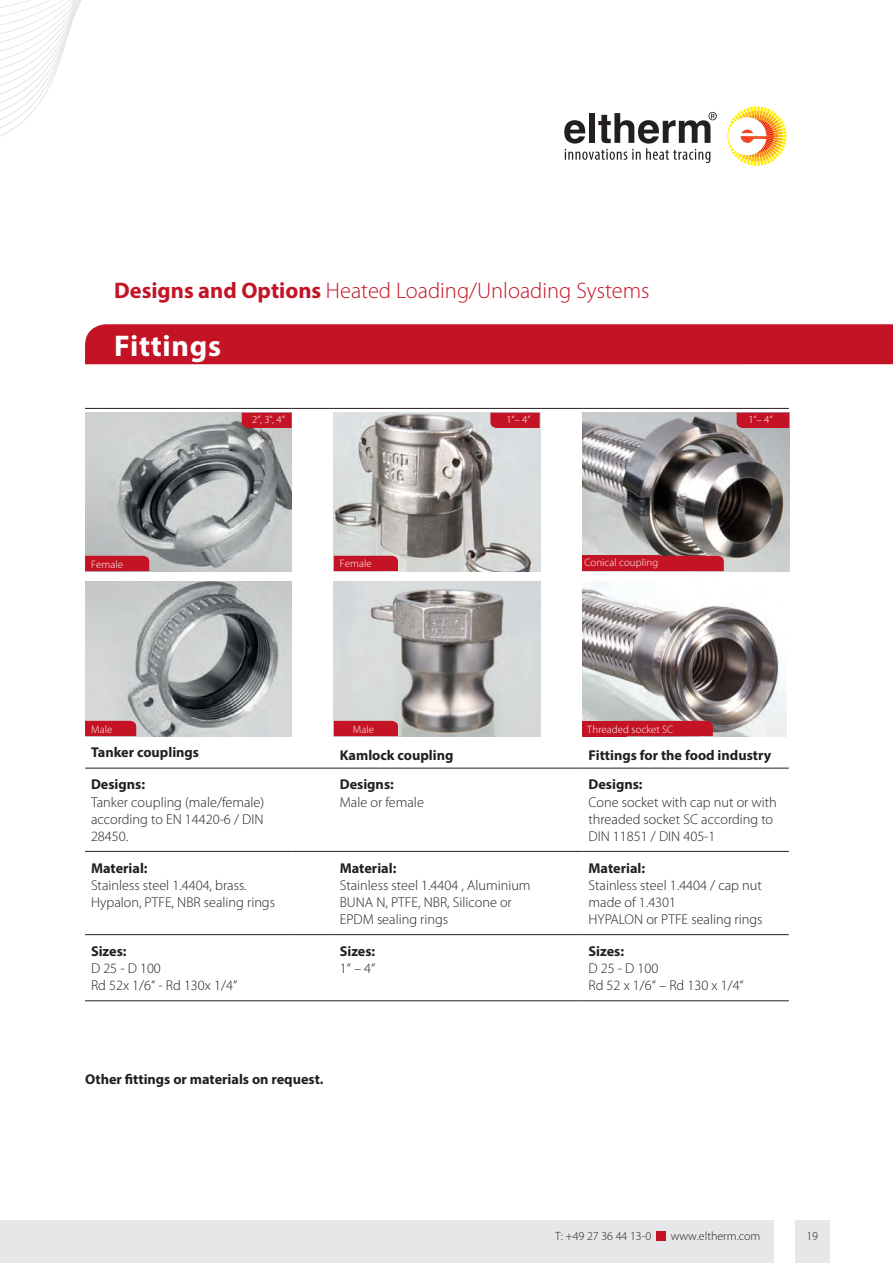
<style>
.page{position:relative;width:893px;height:1263px;background:#fff}
.page>*{position:absolute;margin:0;border:0;box-sizing:border-box;transform-origin:0 0}
.t1{font:700 30px "Myriad Pro";letter-spacing:.025em;color:#fff}
.t2{font:300 22.5px "Myriad Pro";color:#c41324}
.t3{font:300 14.25px/17.1px "Myriad Pro";color:#231f20}
.t4{font:700 14.25px "Myriad Pro";color:#231f20}
.t5{font:300 12px "Myriad Pro";color:#231f20}
.t6{font:300 10.8px "Myriad Pro";letter-spacing:.01em;color:#fff}
.s1{font-weight:700}
</style>
<div class="page">
<svg style="left:727px;top:106px;width:60px;height:60px"></svg>
<svg style="left:564px;top:112px;width:153px;height:51px"></svg>
<svg style="left:0;top:0;width:82px;height:137px"></svg>
<div style="left:795px;top:1220px;width:34px;height:43px;background:#e6e7e9"></div>
<div style="left:0;top:1220px;width:774px;height:43px;background:#e6e7e9"></div>
<div style="left:656px;top:1231px;width:10px;height:9px;background:#c41324"></div>
<div style="left:85px;top:324px;width:808px;height:40px;background:#c41324"></div>
<hr style="left:85px;top:408px;width:206px;height:1px;background:#231f20">
<hr style="left:291px;top:408px;width:43px;height:1px;background:#231f20">
<hr style="left:334px;top:408px;width:206px;height:1px;background:#231f20">
<hr style="left:540px;top:408px;width:43px;height:1px;background:#231f20">
<hr style="left:583px;top:408px;width:206px;height:1px;background:#231f20">
<hr style="left:85px;top:851px;width:206px;height:1px;background:#231f20">
<hr style="left:291px;top:851px;width:43px;height:1px;background:#231f20">
<hr style="left:334px;top:851px;width:206px;height:1px;background:#231f20">
<hr style="left:540px;top:851px;width:43px;height:1px;background:#231f20">
<hr style="left:583px;top:851px;width:206px;height:1px;background:#231f20">
<hr style="left:85px;top:934px;width:206px;height:1px;background:#231f20">
<hr style="left:291px;top:934px;width:43px;height:1px;background:#231f20">
<hr style="left:334px;top:934px;width:206px;height:1px;background:#231f20">
<hr style="left:540px;top:934px;width:43px;height:1px;background:#231f20">
<hr style="left:583px;top:934px;width:206px;height:1px;background:#231f20">
<hr style="left:85px;top:1000px;width:206px;height:1px;background:#231f20">
<hr style="left:291px;top:1000px;width:43px;height:1px;background:#231f20">
<hr style="left:334px;top:1000px;width:206px;height:1px;background:#231f20">
<hr style="left:540px;top:1000px;width:43px;height:1px;background:#231f20">
<hr style="left:583px;top:1000px;width:206px;height:1px;background:#231f20">
<hr style="left:85px;top:768px;width:206px;height:1px;background:#231f20">
<hr style="left:291px;top:768px;width:43px;height:1px;background:#231f20">
<hr style="left:334px;top:768px;width:206px;height:1px;background:#231f20">
<hr style="left:540px;top:768px;width:43px;height:1px;background:#231f20">
<hr style="left:583px;top:768px;width:206px;height:1px;background:#231f20">
<img style="left:85px;top:413px;width:207px;height:158px">
<svg style="left:242px;top:413px;width:50px;height:15px"></svg>
<svg style="left:85px;top:556px;width:64px;height:15px"></svg>
<img style="left:334px;top:413px;width:206px;height:158px">
<svg style="left:490px;top:413px;width:50px;height:15px"></svg>
<svg style="left:334px;top:556px;width:64px;height:15px"></svg>
<img style="left:583px;top:413px;width:206px;height:158px">
<svg style="left:660px;top:556px;width:64px;height:15px"></svg>
<div style="left:583px;top:556px;width:77px;height:15px;background:#c41324"></div>
<svg style="left:737px;top:413px;width:52px;height:15px"></svg>
<img style="left:85px;top:582px;width:206px;height:154px">
<svg style="left:85px;top:721px;width:51px;height:15px"></svg>
<img style="left:334px;top:582px;width:206px;height:154px">
<svg style="left:334px;top:721px;width:64px;height:15px"></svg>
<img style="left:583px;top:582px;width:204px;height:154px">
<div style="left:583px;top:721px;width:44px;height:15px;background:#c41324"></div>
<svg style="left:627px;top:721px;width:86px;height:15px"></svg>
<h2 class="t2" style="left:114px;top:278px;width:537px"><span class="s1">Designs and Options</span> Heated Loading/Unloading Systems</h2>
<h1 class="t1" style="left:114px;top:326px;width:109px">Fittings</h1>
<p class="t6" style="left:252px;top:414px;width:34px">2“, 3“, 4“</p>
<p class="t6" style="left:91px;top:558px;width:33px">Female</p>
<p class="t6" style="left:506px;top:414px;width:26px">1“– 4“</p>
<p class="t6" style="left:340px;top:558px;width:33px">Female</p>
<p class="t6" style="left:584px;top:557px;width:75px">Conical coupling</p>
<p class="t6" style="left:748px;top:414px;width:26px">1“– 4“</p>
<p class="t6" style="left:91px;top:723px;width:23px">Male</p>
<p class="t6" style="left:353px;top:723px;width:23px">Male</p>
<p class="t6" style="left:587px;top:723px;width:88px">Threaded socket SC</p>
<p class="t4" style="left:91px;top:743px;width:110px">Tanker couplings</p>
<p class="t4" style="left:340px;top:746px;width:115px">Kamlock coupling</p>
<p class="t4" style="left:589px;top:746px;width:184px">Fittings for the food industry</p>
<p class="t4" style="left:91px;top:775px;width:56px">Designs:</p>
<p class="t3" style="left:91px;top:793px;width:175px;text-align:justify">Tanker coupling (male/female) according to EN 14420-6 / DIN 28450.</p>
<p class="t4" style="left:340px;top:775px;width:56px">Designs:</p>
<p class="t3" style="left:340px;top:793px;width:86px">Male or female</p>
<p class="t4" style="left:588px;top:775px;width:56px">Designs:</p>
<p class="t3" style="left:588px;top:793px;width:190px">Cone socket with cap nut or with threaded socket SC according to<br>DIN 11851 / DIN 405-1</p>
<p class="t4" style="left:91px;top:858px;width:58px">Material:</p>
<p class="t3" style="left:91px;top:877px;width:186px">Stainless steel 1.4404, brass.<br>Hypalon, PTFE, NBR sealing rings</p>
<p class="t4" style="left:91px;top:942px;width:37px">Sizes:</p>
<p class="t3" style="left:91px;top:960px;width:148px">D 25 - D 100<br>Rd 52x 1/6“ - Rd 130x 1/4“</p>
<p class="t4" style="left:340px;top:858px;width:58px">Material:</p>
<p class="t3" style="left:340px;top:877px;width:192px">Stainless steel 1.4404 , Aluminium<br>BUNA N, PTFE, NBR, Silicone or<br>EPDM sealing rings</p>
<p class="t4" style="left:340px;top:942px;width:37px">Sizes:</p>
<p class="t3" style="left:340px;top:960px;width:37px">1“ – 4“</p>
<p class="t4" style="left:85px;top:1070px;width:240px">Other fittings or materials on request.</p>
<p class="t4" style="left:588px;top:858px;width:58px">Material:</p>
<p class="t3" style="left:588px;top:877px;width:176px">Stainless steel 1.4404 / cap nut made of 1.4301<br>HYPALON or PTFE sealing rings</p>
<p class="t4" style="left:588px;top:942px;width:37px">Sizes:</p>
<p class="t3" style="left:588px;top:960px;width:157px">D 25 - D 100<br>Rd 52 x 1/6“ – Rd 130 x 1/4“</p>
<p class="t5" style="left:555px;top:1229px;width:97px">T: +49 27 36 44 13-0</p>
<p class="t5" style="left:671px;top:1229px;width:91px">www.eltherm.com</p>
<p class="t5" style="left:806px;top:1229px;width:13px">19</p>
</div>
